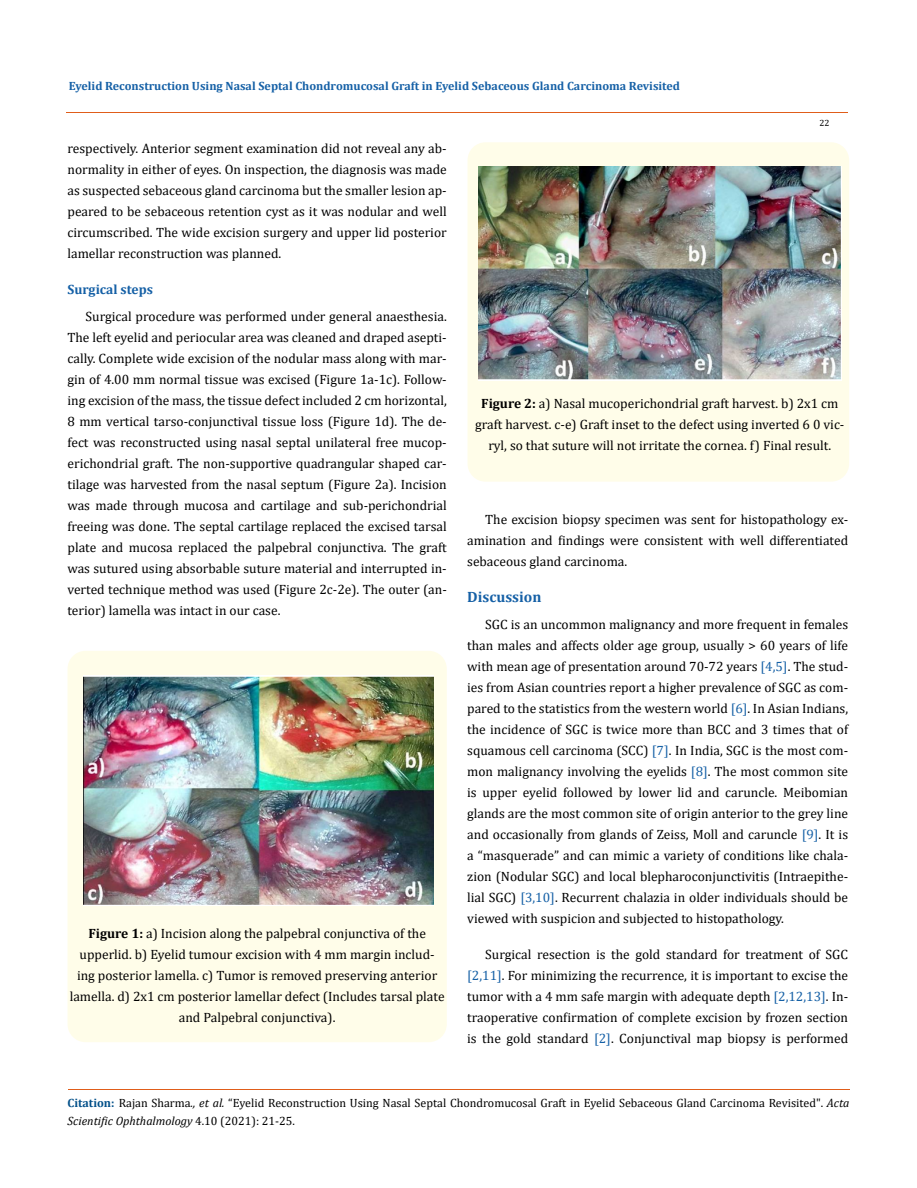
<style>
.page{position:relative;width:917px;height:1188px;background:#fff}
.page>*{position:absolute;margin:0;border:0;box-sizing:border-box;transform-origin:0 0}
.t1{font:700 15px "Cambria";color:#1560a6}
.t2{font:13.5px/21px "Cambria";color:#000;text-align:justify}
.t3{font:700 13.5px "Cambria";color:#1560a6}
.t4{font:12px/18px "Cambria";color:#000}
.t5{font:700 12px "Cambria";color:#1560a6}
.t6{font:9px "Cambria";color:#000}
.s1{font-weight:700}
.s2{color:#1560a6}
.s3{font-weight:700;color:#035089}
.s4{font-style:italic}
</style>
<div class="page">
<hr style="left:66px;top:112px;width:781px;height:1px;background:#e05d1a">
<div style="left:68px;top:651px;width:379px;height:391px;background:#fffde9;border-radius:18px"></div>
<img style="left:83px;top:675px;width:350px;height:231px">
<div style="left:467px;top:142px;width:382px;height:340px;background:#fffde9;border-radius:18px"></div>
<img style="left:478px;top:167px;width:363px;height:213px">
<hr style="left:68px;top:1090px;width:781px;height:1px;background:#e05d1a">
<p class="t5" style="left:69px;top:78px;width:612px">Eyelid Reconstruction Using Nasal Septal Chondromucosal Graft in Eyelid Sebaceous Gland Carcinoma Revisited</p>
<p class="t6" style="left:819px;top:118px;width:11px">22</p>
<p class="t2" style="left:67px;top:138px;width:381px">respectively. Anterior segment examination did not reveal any ab&shy;normality in either of eyes. On inspection, the diagnosis was made as suspected sebaceous gland carcinoma but the smaller lesion ap&shy;peared to be sebaceous retention cyst as it was nodular and well circumscribed. The wide excision surgery and upper lid posterior lamellar reconstruction was planned.</p>
<p class="t3" style="left:67px;top:280px;width:87px">Surgical steps</p>
<p class="t2" style="left:67px;top:306px;width:381px;text-indent:18px">Surgical procedure was performed under general anaesthesia.<br>The left eyelid and periocular area was cleaned and draped asepti&shy;cally. Complete wide excision of the nodular mass along with mar&shy;gin of 4.00 mm normal tissue was excised (Figure 1a-1c). Follow&shy;ing excision of the mass, the tissue defect included 2 cm horizontal, 8 mm vertical tarso-conjunctival tissue loss (Figure 1d). The de&shy;fect was reconstructed using nasal septal unilateral free mucop&shy;erichondrial graft. The non-supportive quadrangular shaped car&shy;tilage was harvested from the nasal septum (Figure 2a). Incision was made through mucosa and cartilage and sub-perichondrial freeing was done. The septal cartilage replaced the excised tarsal plate and mucosa replaced the palpebral conjunctiva. The graft was sutured using absorbable suture material and interrupted in&shy;verted technique method was used (Figure 2c-2e). The outer (an&shy;terior) lamella was intact in our case.</p>
<p class="t2" style="left:70px;top:922px;width:376px;text-align:center"><span class="s1">Figure 1:</span> a) Incision along the palpebral conjunctiva of the upperlid. b) Eyelid tumour excision with 4 mm margin includ&shy;ing posterior lamella. c) Tumor is removed preserving anterior lamella. d) 2x1 cm posterior lamellar defect (Includes tarsal plate and Palpebral conjunctiva).</p>
<p class="t2" style="left:475px;top:393px;width:371px;text-align:center"><span class="s1">Figure 2:</span> a) Nasal mucoperichondrial graft harvest. b) 2x1 cm graft harvest. c-e) Graft inset to the defect using inverted 6 0 vic&shy;ryl, so that suture will not irritate the cornea. f) Final result.</p>
<p class="t2" style="left:467px;top:508px;width:382px;text-indent:18px">The excision biopsy specimen was sent for histopathology ex&shy;amination and findings were consistent with well differentiated sebaceous gland carcinoma.</p>
<p class="t1" style="left:467px;top:586px;width:76px">Discussion</p>
<p class="t2" style="left:467px;top:613px;width:382px;text-indent:18px">SGC is an uncommon malignancy and more frequent in females than males and affects older age group, usually &gt; 60 years of life with mean age of presentation around 70-72 years <span class="s2">[4,5]</span>. The stud&shy;ies from Asian countries report a higher prevalence of SGC as com&shy;pared to the statistics from the western world <span class="s2">[6]</span>. In Asian Indians, the incidence of SGC is twice more than BCC and 3 times that of squamous cell carcinoma (SCC) <span class="s2">[7]</span>. In India, SGC is the most com&shy;mon malignancy involving the eyelids <span class="s2">[8]</span>. The most common site is upper eyelid followed by lower lid and caruncle. Meibomian glands are the most common site of origin anterior to the grey line and occasionally from glands of Zeiss, Moll and caruncle <span class="s2">[9]</span>. It is a “masquerade” and can mimic a variety of conditions like chala&shy;zion (Nodular SGC) and local blepharoconjunctivitis (Intraepithe&shy;lial SGC) <span class="s2">[3,10]</span>. Recurrent chalazia in older individuals should be viewed with suspicion and subjected to histopathology.</p>
<p class="t2" style="left:467px;top:943px;width:382px;text-indent:18px">Surgical resection is the gold standard for treatment of SGC <span class="s2">[2,11]</span>. For minimizing the recurrence, it is important to excise the tumor with a 4 mm safe margin with adequate depth <span class="s2">[2,12,13]</span>. In&shy;traoperative confirmation of complete excision by frozen section is the gold standard <span class="s2">[2]</span>. Conjunctival map biopsy is performed</p>
<p class="t4" style="left:68px;top:1094px;width:783px"><span class="s3">Citation:</span> Rajan Sharma<span class="s4">., et al.</span> “Eyelid Reconstruction Using Nasal Septal Chondromucosal Graft in Eyelid Sebaceous Gland Carcinoma Revisited". <span class="s4">Acta<br>Scientific Ophthalmology</span> 4.10 (2021): 21-25.</p>
</div>
